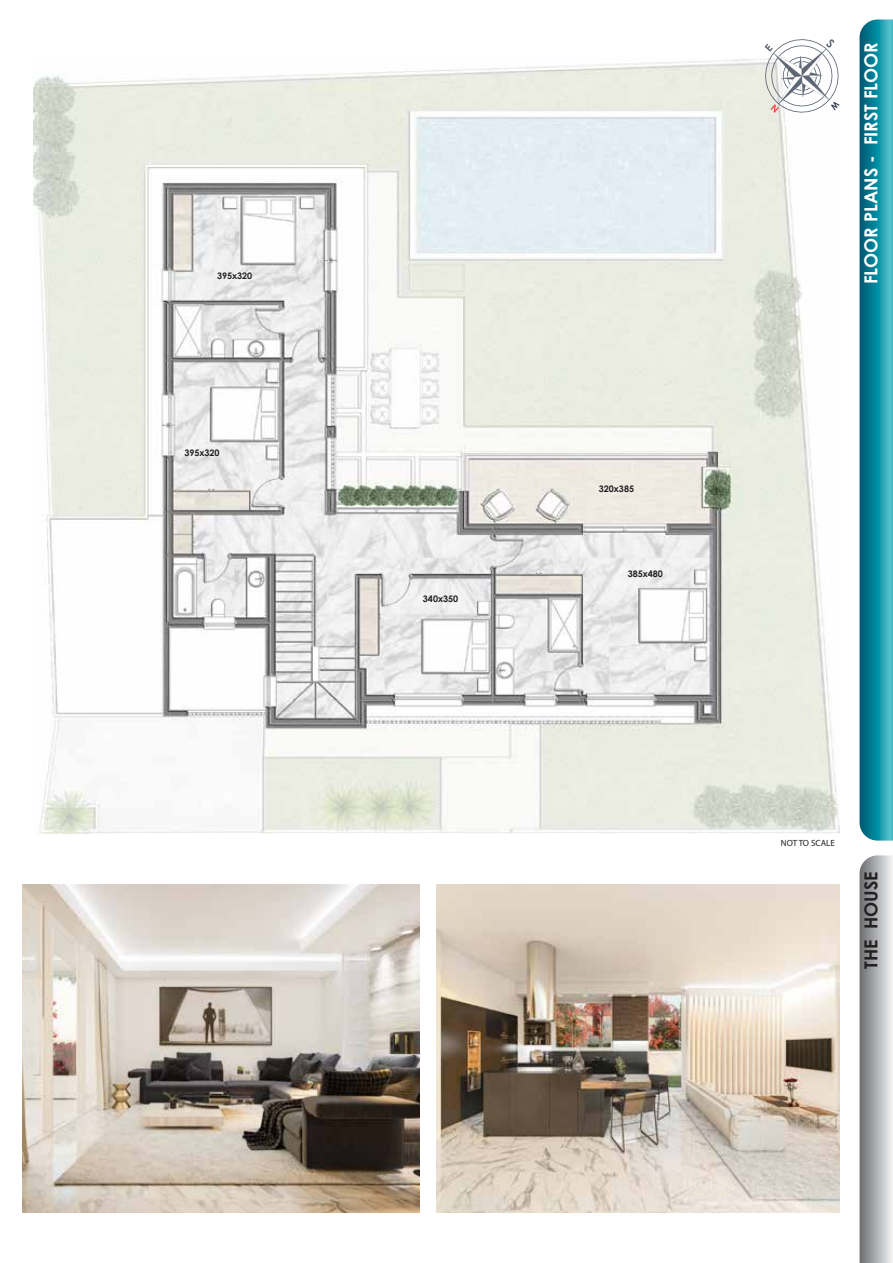
<style>
.page{position:relative;width:893px;height:1263px;background:#fff}
.page>*{position:absolute;margin:0;border:0;box-sizing:border-box;transform-origin:0 0}
.t1{font:700 18px "Century Gothic";color:#fff}
.t2{font:700 18px "Century Gothic";color:#231f20}
.t3{font:700 9px "Century Gothic";color:#231f20}
.t4{font:9px "Myriad Pro";color:#231f20}
</style>
<div class="page">
<img style="left:34px;top:59px;width:806px;height:775px">
<svg style="left:860px;top:855px;width:33px;height:408px;background:#acadaf"></svg>
<svg style="left:860px;top:20px;width:33px;height:821px;background:#178c9f"></svg>
<svg style="left:764px;top:39px;width:76px;height:74px"></svg>
<img style="left:437px;top:885px;width:403px;height:327px">
<img style="left:22px;top:885px;width:398px;height:327px">
<p class="t3" style="left:217px;top:269px;width:37px">395x320</p>
<p class="t3" style="left:184px;top:446px;width:37px">395x320</p>
<p class="t3" style="left:423px;top:592px;width:37px">340x350</p>
<p class="t3" style="left:599px;top:482px;width:37px">320x385</p>
<p class="t3" style="left:628px;top:567px;width:37px">385x480</p>
<h1 class="t1" style="left:857px;top:284px;width:244px;rotate:-90deg">FLOOR PLANS - FIRST FLOOR</h1>
<p class="t4" style="left:781px;top:837px;width:56px">NOT TO SCALE</p>
<h1 class="t2" style="left:857px;top:968px;width:98px;rotate:-90deg">THE HOUSE</h1>
</div>
